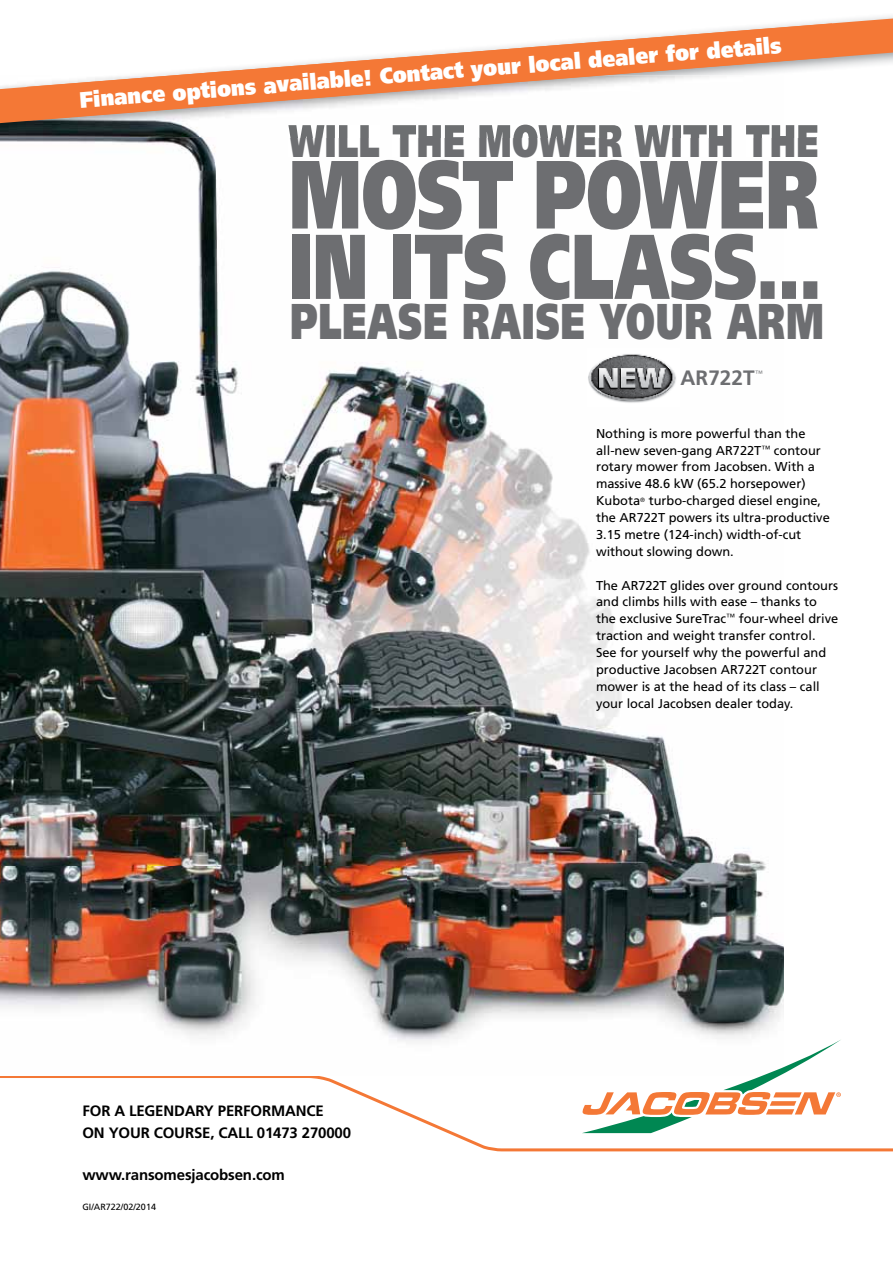
<style>
.page{position:relative;width:893px;height:1263px;background:#fff}
.page>*{position:absolute;margin:0;border:0;box-sizing:border-box;transform-origin:0 0}
.t1{font:900 96.75px "Frutiger LT Std";color:#6d6e71;scale:.7 1}
.t2{font:900 91.8px "Frutiger LT Std";letter-spacing:.005em;color:#6d6e71;scale:.7 1}
.t3{font:900 50.25px "Frutiger LT Std";letter-spacing:.03em;color:#6d6e71;scale:.7 1}
.t4{font:900 45px "Frutiger LT Std";letter-spacing:.03em;color:#6d6e71;scale:.7 1}
.t5{font:900 22.5px "Frutiger LT Std";color:#fff;scale:.9 1}
.t6{font:700 20.85px "Frutiger LT Std";color:#6d6e71}
.t7{font:700 15px/22.5px "Frutiger LT Std";letter-spacing:-.01em;color:#000}
.t8{font:12.9px/17px "Frutiger LT Std";color:#000}
.t9{font:9px "Frutiger LT Std";color:#000}
.t10{font:300 7.65px "Frutiger LT Std";color:#6d6e71}
</style>
<div class="page">
<svg style="left:0;top:1076px;width:893px;height:75px"></svg>
<img style="left:0;top:137px;width:783px;height:905px">
<img style="left:288px;top:137px;width:91px;height:20px">
<img style="left:393px;top:137px;width:71px;height:20px">
<img style="left:479px;top:137px;width:143px;height:20px">
<img style="left:634px;top:137px;width:97px;height:20px">
<img style="left:746px;top:137px;width:37px;height:20px">
<img style="left:588px;top:348px;width:91px;height:58px">
<svg style="left:582px;top:1039px;width:259px;height:94px"></svg>
<img style="left:0;top:16px;width:893px;height:121px">
<img style="left:288px;top:125px;width:91px;height:12px">
<img style="left:393px;top:125px;width:71px;height:12px">
<img style="left:479px;top:125px;width:143px;height:12px">
<img style="left:634px;top:125px;width:97px;height:12px">
<img style="left:746px;top:125px;width:71px;height:12px">
<svg style="left:0;top:19px;width:893px;height:104px"></svg>
<svg style="left:26px;top:23px;width:808px;height:97px"></svg>
<p class="t5" style="left:79px;top:89px;width:783px;rotate:-5deg">Finance options available! Contact your local dealer for details</p>
<p class="t4" style="left:289px;top:113px;width:758px">WILL THE MOWER WITH THE</p>
<p class="t1" style="left:289px;top:136px;width:758px">MOST POWER</p>
<p class="t2" style="left:289px;top:211px;width:762px">IN ITS CLASS…</p>
<p class="t3" style="left:290px;top:290px;width:764px">PLEASE RAISE YOUR ARM</p>
<p class="t6" style="left:680px;top:366px;width:76px">AR722T</p>
<p class="t10" style="left:755px;top:369px;width:9px">™</p>
<p class="t7" style="left:82px;top:1099px;width:270px">FOR A LEGENDARY PERFORMANCE<br>ON YOUR COURSE, CALL 01473 270000</p>
<p class="t7" style="left:82px;top:1164px;width:204px">www.ransomesjacobsen.com</p>
<p class="t9" style="left:82px;top:1202px;width:75px">GI/AR722/02/2014</p>
<p class="t8" style="left:596px;top:425px;width:235px">Nothing is more powerful than the all-new seven-gang AR722T<sup>™</sup> contour rotary mower from Jacobsen. With a massive 48.6 kW (65.2 horsepower)<br>Kubota<sup>®</sup> turbo-charged diesel engine, the AR722T powers its ultra-productive 3.15 metre (124-inch) width-of-cut without slowing down.</p>
<p class="t8" style="left:596px;top:577px;width:244px">The AR722T glides over ground contours and climbs hills with ease – thanks to the exclusive SureTrac<sup>™</sup> four-wheel drive traction and weight transfer control.<br>See for yourself why the powerful and productive Jacobsen AR722T contour mower is at the head of its class – call your local Jacobsen dealer today.</p>
</div>
